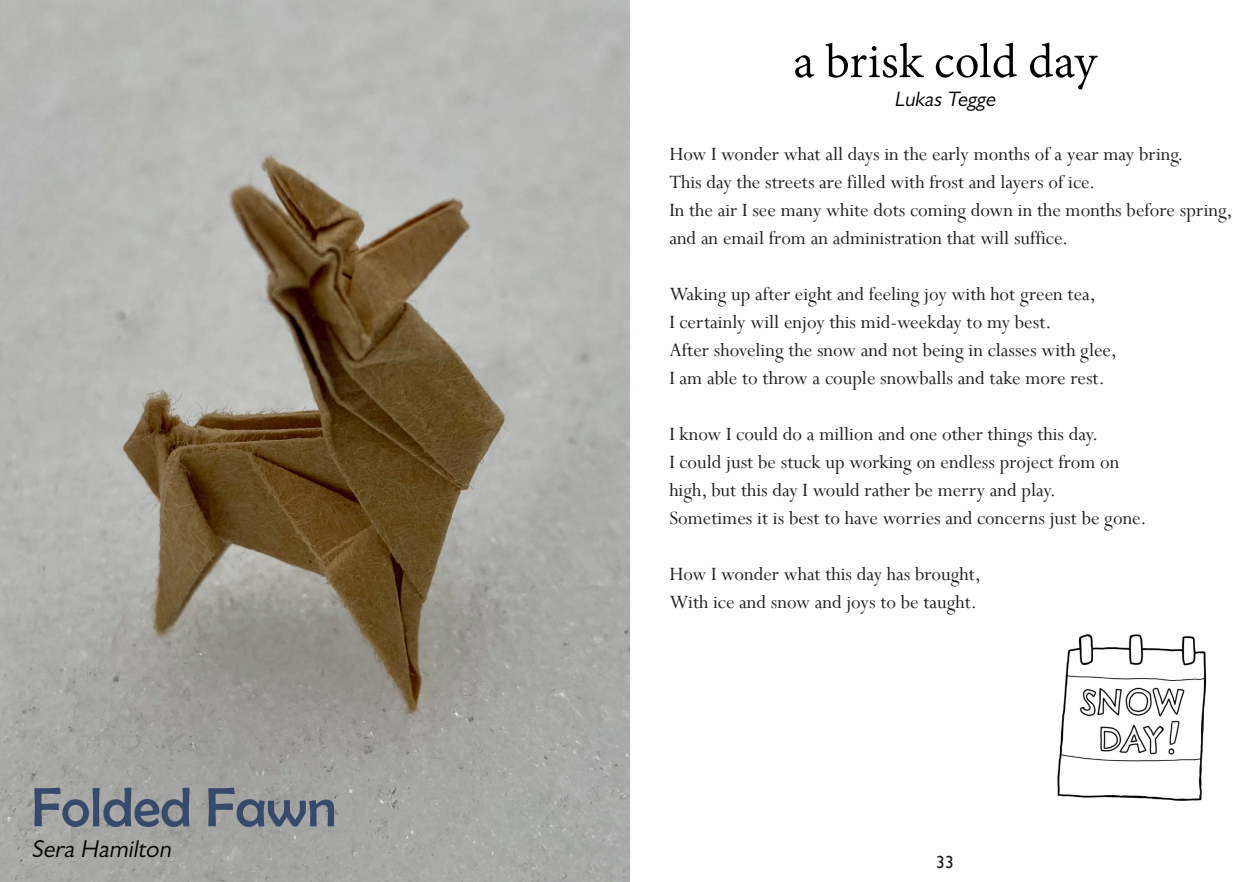
<style>
.page{position:relative;width:1260px;height:882px;background:#fff}
.page>*{position:absolute;margin:0;border:0;box-sizing:border-box;transform-origin:0 0}
.t1{font:56px "Berlin Sans FB";color:#384a6b}
.t2{font:52.5px "Adobe Devanagari";color:#000}
.t3{font:italic 24.5px "Gill Sans";color:#000}
.t4{font:21px "Perpetua";color:#231f20}
.t5{font:italic 21px "Gill Sans";color:#000}
.t6{font:17.5px "Gill Sans";color:#231f20}
</style>
<div class="page">
<img style="left:0;top:0;width:630px;height:882px">
<img style="left:1057px;top:634px;width:150px;height:167px">
<p class="t1" style="left:32px;top:776px;width:307px">Folded Fawn</p>
<p class="t3" style="left:32px;top:835px;width:146px">Sera Hamilton</p>
<p class="t2" style="left:793px;top:32px;width:305px">a brisk cold day</p>
<p class="t5" style="left:894px;top:87px;width:107px">Lukas Tegg e</p>
<p class="t4" style="left:669px;top:140px;width:516px">How I wonder what all days in the early months of a year may bring.</p>
<p class="t4" style="left:669px;top:168px;width:427px">This day the streets are filled with frost and layers of ice.</p>
<p class="t4" style="left:669px;top:196px;width:565px">In the air I see many white dots coming down in the months before spring,</p>
<p class="t4" style="left:669px;top:224px;width:400px">and an email from an administration that will suffice.</p>
<p class="t4" style="left:669px;top:280px;width:428px">Waking up after eight and feeling joy with hot green tea,</p>
<p class="t4" style="left:669px;top:308px;width:384px">I certainly will enjoy this mid-weekday to my best.</p>
<p class="t4" style="left:669px;top:336px;width:449px">After shoveling the snow and not being in classes with glee,</p>
<p class="t4" style="left:669px;top:364px;width:437px">I am able to throw a couple snowballs and take more rest.</p>
<p class="t4" style="left:669px;top:420px;width:430px">I know I could do a million and one other things this day.</p>
<p class="t4" style="left:669px;top:448px;width:452px">I could just be stuck up working on endless project from on</p>
<p class="t4" style="left:669px;top:476px;width:388px">high, but this day I would rather be merry and play.</p>
<p class="t4" style="left:669px;top:504px;width:479px">Sometimes it is best to have worries and concerns just be gone.</p>
<p class="t4" style="left:669px;top:560px;width:313px">How I wonder what this day has brought,</p>
<p class="t4" style="left:669px;top:588px;width:309px">With ice and snow and joys to be taught.</p>
<p class="t6" style="left:936px;top:852px;width:19px">33</p>
</div>
